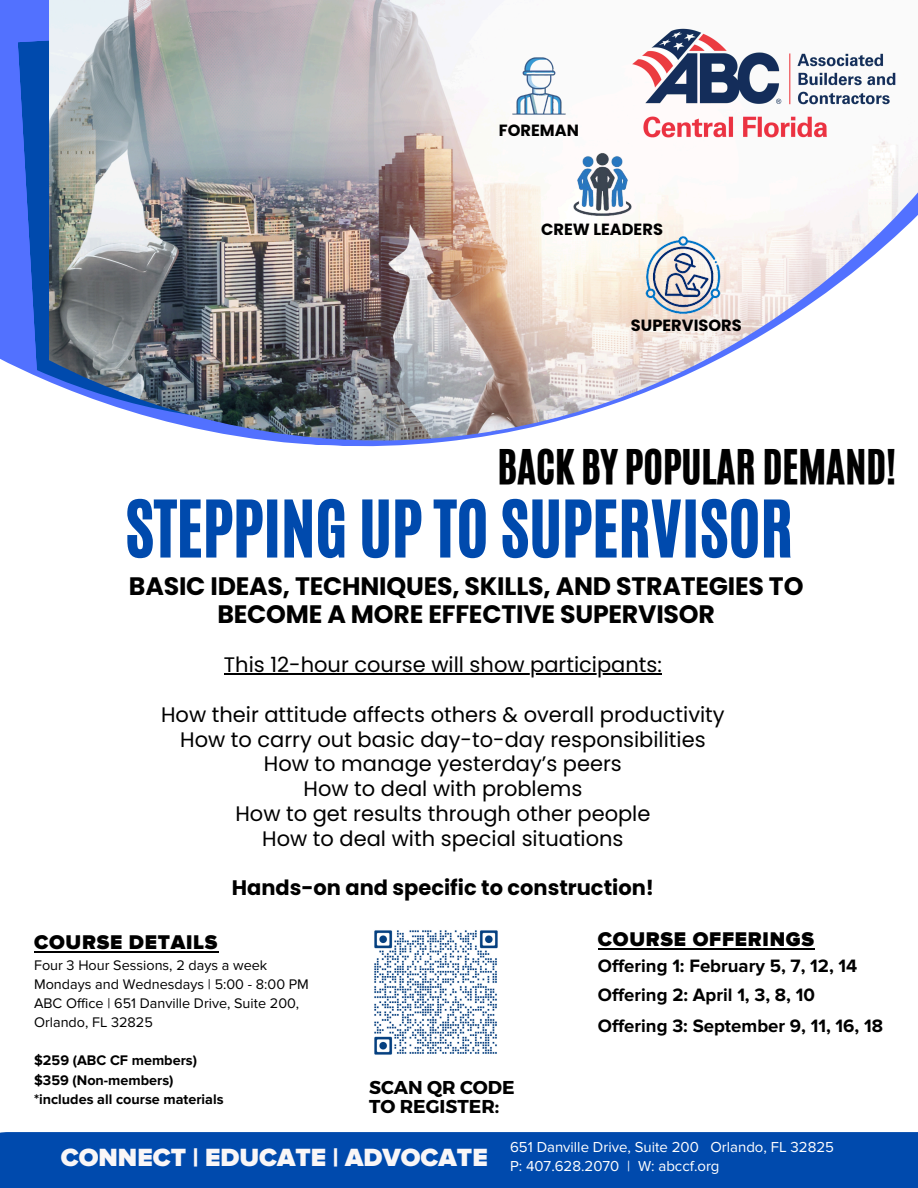
<style>
.page{position:relative;width:918px;height:1188px;background:#fff}
.page>*{position:absolute;margin:0;border:0;box-sizing:border-box;transform-origin:0 0}
.t1{font:65.7px "CA Generated";color:#004aad}
.t2{font:40.2px "CA Generated";color:#000}
.t3{font:900 25.8px "Proxima Nova";color:#f9f6f7}
.t4{font:700 25.2px/27.9px "Poppins";letter-spacing:-.01em;color:#000;text-align:center}
.t5{font:21px/24.8px "Poppins";color:#000;text-align:center}
.t6{font:700 21px "Poppins";color:#000}
.t7{font:900 20.55px "Proxima Nova";letter-spacing:.035em;color:#000}
.t8{font:700 18.6px "Proxima Nova";color:#000}
.t9{font:700 18.6px/19px "Montserrat";color:#000}
.t10{font:700 16.2px "Poppins";color:#000}
.t11{font:15px "Proxima Nova";color:#fff}
.t12{font:14.4px/19.2px "Proxima Nova";color:#000}
.t13{font:700 14.4px "Proxima Nova";color:#000}
</style>
<div class="page">
<svg style="left:0;top:0;width:450px;height:447px;fill:#5271ff"></svg>
<svg style="left:18px;top:0;width:31px;height:429px;background:#3c6ed3"></svg>
<img style="left:49px;top:0;width:869px;height:441px">
<div style="left:0;top:1132px;width:918px;height:56px;background:#004aad"></div>
<img style="left:603px;top:5px;width:315px;height:160px">
<img style="left:495px;top:42px;width:88px;height:88px">
<img style="left:551px;top:149px;width:103px;height:72px">
<img style="left:641px;top:233px;width:84px;height:84px">
<img style="left:374px;top:930px;width:124px;height:125px">
<hr style="left:224px;top:674px;width:438px;height:1px;background:#000">
<hr style="left:34px;top:951px;width:184px;height:1px;background:#000">
<hr style="left:598px;top:948px;width:217px;height:2px;background:#000">
<h4 class="t10" style="left:499px;top:119px;width:82px">FOREMAN</h4>
<p class="t10" style="left:541px;top:218px;width:123px">CREW LEADERS</p>
<p class="t10" style="left:631px;top:314px;width:112px">SUPERVISORS</p>
<p class="t2" style="left:497px;top:438px;width:400px">BACK BY POPULAR DEMAND!</p>
<h3 class="t1" style="left:125px;top:482px;width:669px">STEPPING UP TO SUPERVISOR</h3>
<p class="t4" style="left:129px;top:572px;width:676px">BASIC IDEAS, TECHNIQUES, SKILLS, AND STRATEGIES TO<br>BECOME A MORE EFFECTIVE SUPERVISOR</p>
<p class="t5" style="left:224px;top:653px;width:439px">This 12-hour course will show participants:</p>
<h2 class="t5" style="left:161px;top:702px;width:565px">How their attitude affects others &amp; overall productivity How to carry out basic day-to-day responsibilities How to manage yesterday’s peers<br>How to deal with problems<br>How to get results through other people<br>How to deal with special situations</h2>
<h1 class="t6" style="left:232px;top:873px;width:424px">Hands-on and specific to construction!</h1>
<p class="t7" style="left:34px;top:930px;width:185px">COURSE DETAILS</p>
<p class="t12" style="left:34px;top:956px;width:235px">Four 3 Hour Sessions, 2 days a week</p>
<p class="t12" style="left:34px;top:975px;width:276px">Mondays and Wednesdays | 5:00 - 8:00 PM</p>
<p class="t12" style="left:34px;top:994px;width:267px">ABC Office | 651 Danville Drive, Suite 200,<br>Orlando, FL 32825</p>
<p class="t13" style="left:34px;top:1052px;width:164px">$259 (ABC CF members)</p>
<p class="t13" style="left:34px;top:1071px;width:141px">$359 (Non-members)</p>
<h4 class="t13" style="left:34px;top:1090px;width:191px">*includes all course materials</h4>
<p class="t9" style="left:369px;top:1077px;width:147px">SCAN QR CODE<br>TO REGISTER:</p>
<p class="t7" style="left:598px;top:927px;width:218px">COURSE OFFERINGS</p>
<p class="t8" style="left:598px;top:955px;width:261px">Offering 1: February 5, 7, 12, 14</p>
<h3 class="t8" style="left:598px;top:984px;width:218px">Offering 2: April 1, 3, 8, 10</h3>
<p class="t8" style="left:598px;top:1014px;width:287px">Offering 3: September 9, 11, 16, 18</p>
<p class="t3" style="left:61px;top:1142px;width:428px">CONNECT | EDUCATE | ADVOCATE</p>
<p class="t11" style="left:510px;top:1138px;width:325px">651 Danville Drive, Suite 200 Orlando, FL 32825</p>
<p class="t11" style="left:510px;top:1157px;width:211px">P: 407.628.2070 | W: abccf.org</p>
</div>
